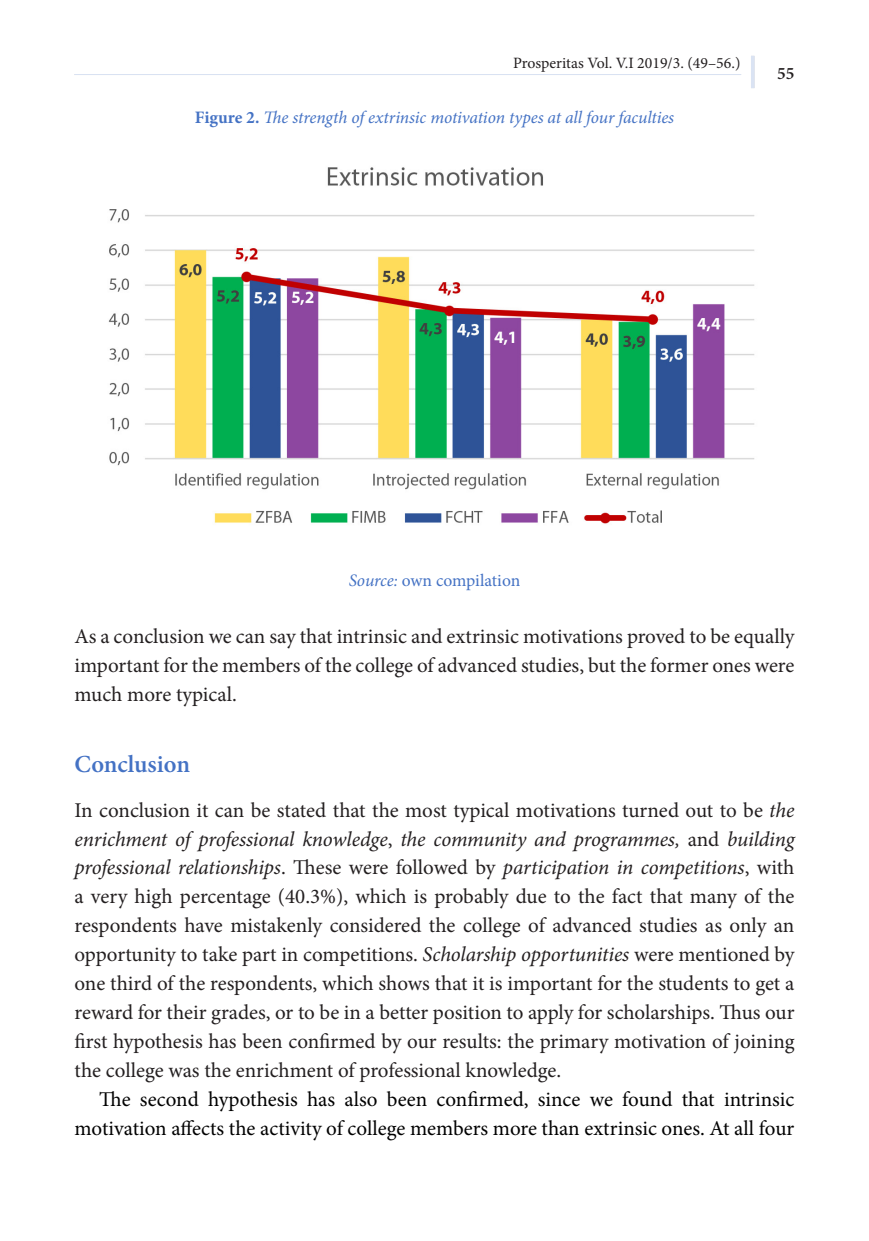
<style>
.page{position:relative;width:869px;height:1241px;background:#fff}
.page>*{position:absolute;margin:0;border:0;box-sizing:border-box;transform-origin:0 0}
.ALCíM{font:600 24.5px "Minion Pro";letter-spacing:-.005em;color:#4472c4}
.kenyér_tompa{font:21px/28.9px "Minion Pro";color:#231f20;text-align:justify}
.Kenyér{font:21px/28.9px "Minion Pro";color:#000;text-align:right}
.Táblacím{font:italic 17.5px "Minion Pro";letter-spacing:-.01em;color:#4472c4}
.Forrás{font:17.5px "Minion Pro";letter-spacing:-.005em;color:#4472c4}
.t1{font:600 17.5px "Minion Pro";color:#231f20}
.t2{font:15.75px "Minion Pro";color:#231f20}
.s1{font-weight:700;font-style:normal}
.s2{font-style:italic}
</style>
<div class="page">
<hr style="left:74px;top:74px;width:666px;height:1px;background:#dae3f3">
<svg style="left:751px;top:56px;width:3px;height:32px"></svg>
<img style="left:108px;top:167px;width:647px;height:357px">
<p class="t2" style="left:513px;top:53px;width:229px">Prosperitas Vol. V.I 2019/3. (49–56.)</p>
<p class="Táblacím" style="left:195px;top:106px;width:480px"><span class="s1">Figure 2.</span> The strength of extrinsic motivation types at all four faculties</p>
<p class="t1" style="left:776px;top:61px;width:19px">55</p>
<p class="Forrás" style="left:348px;top:568px;width:173px"><span class="s2">Source:</span> own compilation</p>
<p class="kenyér_tompa" style="left:74px;top:622px;width:721px">As a conclusion we can say that intrinsic and extrinsic motivations proved to be equally important for the members of the college of advanced studies, but the former ones were much more typical.</p>
<p class="ALCíM" style="left:74px;top:747px;width:117px">Conclusion</p>
<p class="kenyér_tompa" style="left:74px;top:795px;width:721px">In conclusion it can be stated that the most typical motivations turned out to be <span class="s2">the enrichment of professional knowledge</span>, <span class="s2">the community and programmes,</span> and <span class="s2">building professional relationships</span>. These were followed by <span class="s2">participation in competitions</span>, with a very high percentage (40.3%), which is probably due to the fact that many of the respondents have mistakenly considered the college of advanced studies as only an opportunity to take part in competitions. <span class="s2">Scholarship opportunities</span> were mentioned by one third of the respondents, which shows that it is important for the students to get a reward for their grades, or to be in a better position to apply for scholarships. Thus our first hypothesis has been confirmed by our results: the primary motivation of joining the college was the enrichment of professional knowledge.</p>
<p class="Kenyér" style="left:74px;top:1084px;width:721px">The second hypothesis has also been confirmed, since we found that intrinsic motivation affects the activity of college members more than extrinsic ones. At all four</p>
</div>
